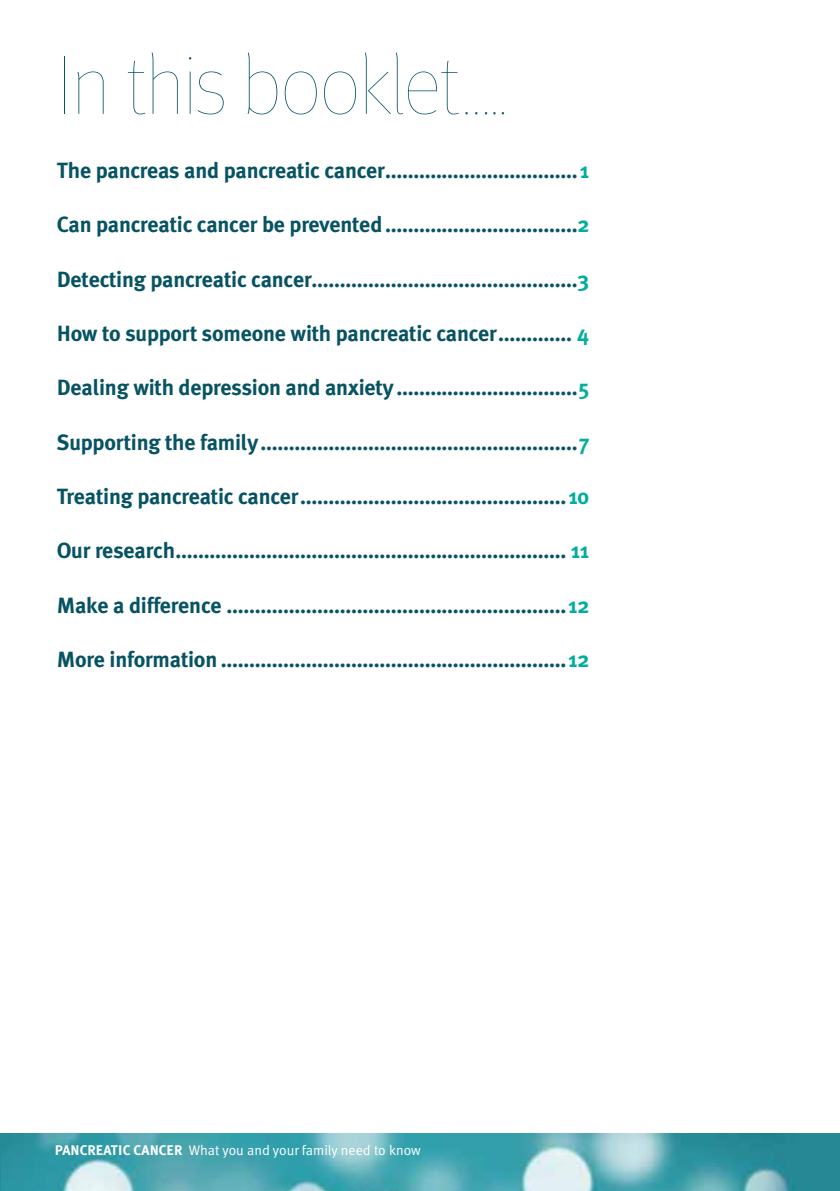
<style>
.page{position:relative;width:840px;height:1191px;background:#fff}
.page>*{position:absolute;margin:0;border:0;box-sizing:border-box;transform-origin:0 0}
.t1{font:84px "Meta Pro Hair";letter-spacing:-.02em;color:#075363}
.t2{font:700 22px "Meta Plus";letter-spacing:-.01em;color:#075363}
.t3{font:14px "Meta Normal";color:#fff}
.s1{color:#00ae9e}
.s2{font-family:"Meta Plus";font-weight:700}
</style>
<div class="page">
<img style="left:0;top:1133px;width:839px;height:58px">
<h1 class="t1" style="left:57px;top:29px;width:452px">In this booklet…..</h1>
<p class="t2" style="left:57px;top:157px;width:534px">The pancreas and pancreatic cancer.................................. <span class="s1">1</span></p>
<p class="t2" style="left:57px;top:212px;width:534px">Can pancreatic cancer be prevented..................................<span class="s1">2</span></p>
<p class="t2" style="left:57px;top:266px;width:534px">Detecting pancreatic cancer...............................................<span class="s1">3</span></p>
<p class="t2" style="left:57px;top:320px;width:534px">How to support someone with pancreatic cancer............. <span class="s1">4</span></p>
<p class="t2" style="left:57px;top:375px;width:534px">Dealing with depression and anxiety................................<span class="s1">5</span></p>
<p class="t2" style="left:57px;top:429px;width:534px">Supporting the family........................................................<span class="s1">7</span></p>
<p class="t2" style="left:57px;top:484px;width:534px">Treating pancreatic cancer............................................... <span class="s1">10</span></p>
<p class="t2" style="left:57px;top:538px;width:534px">Our research..................................................................... <span class="s1">11</span></p>
<p class="t2" style="left:57px;top:592px;width:534px">Make a difference ............................................................<span class="s1">12</span></p>
<p class="t2" style="left:57px;top:647px;width:534px">More information .............................................................<span class="s1">12</span></p>
<p class="t3" style="left:55px;top:1141px;width:367px"><span class="s2">PANCREATIC CANCER</span> What you and your family need to know</p>
</div>
